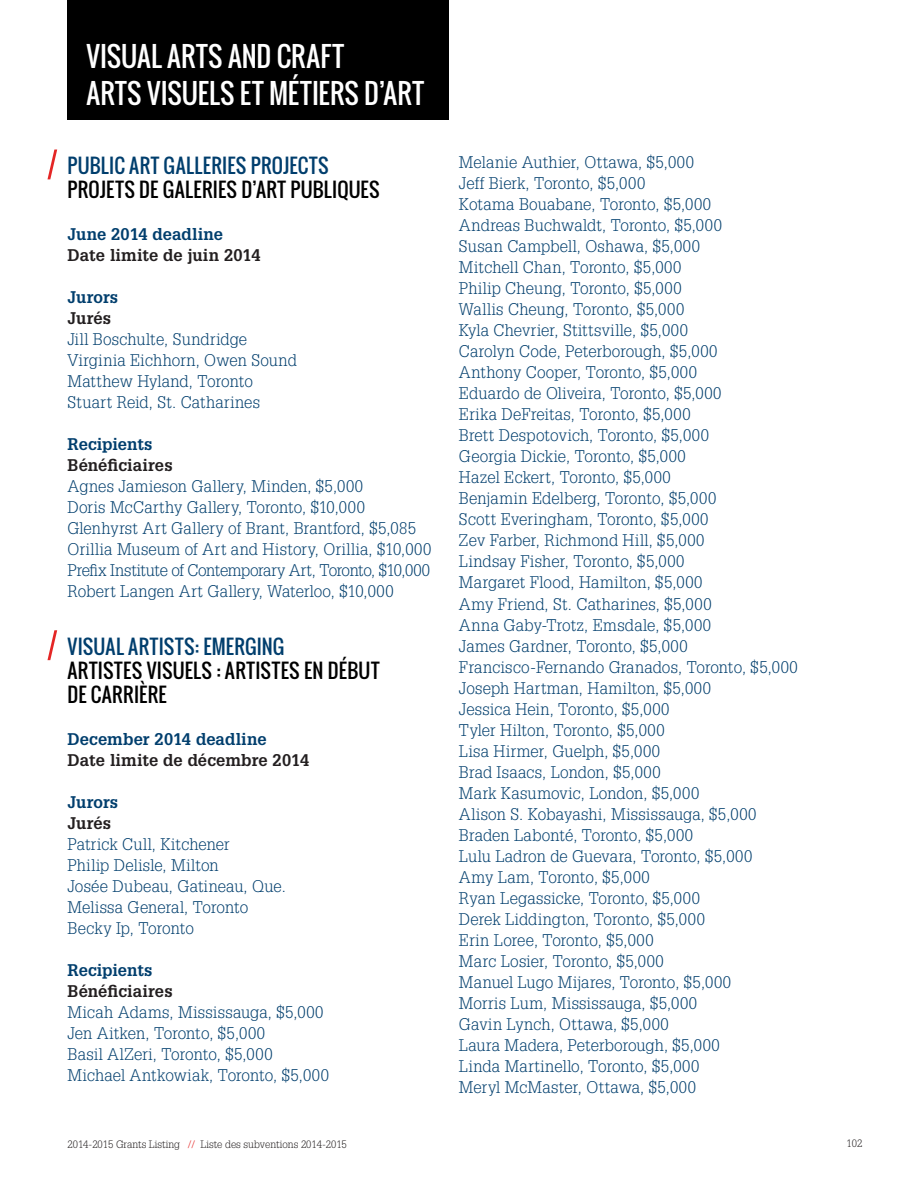
<style>
.page{position:relative;width:918px;height:1188px;background:#fff}
.page>*{position:absolute;margin:0;border:0;box-sizing:border-box;transform-origin:0 0}
.t1{font:27px/36.6px "Lhckcb Bxyjvm Wvgpqx Sglnth Oswald";letter-spacing:.01em;color:#fff}
.t2{font:19.5px/24px "Lhckcb Bxyjvm Wvgpqx Sglnth Oswald";letter-spacing:.02em;color:#000}
.t3{font:19.5px "Lhckcb Bxyjvm Wvgpqx Sglnth Oswald";letter-spacing:.02em;color:#003e6d}
.t4{font:300 16.5px/21px "Mdxygs Sqndrh Gglbtm Mhrxyt Glypha LT Std";letter-spacing:.01em;color:#003e6d}
.t5{font:700 16.5px "Bhdwyv Hbnnbb Rlyjlw Ctvhnl Glypha LT Std";letter-spacing:.01em;color:#231f20}
.t6{font:700 16.5px "Bhdwyv Hbnnbb Rlyjlw Ctvhnl Glypha LT Std";letter-spacing:.005em;color:#003e6d}
.t7{font:300 10.5px "Wyqxlj Grxbrj Bjkrtg Vnvrcb Glypha LT Std";color:#231f20}
.t8{font:300 10.5px "Mdxygs Sqndrh Gglbtm Mhrxyt Glypha LT Std";color:#231f20}
.s1{color:#e42625}
</style>
<div class="page">
<svg style="left:47px;top:150px;width:10px;height:29px"></svg>
<svg style="left:47px;top:630px;width:10px;height:30px"></svg>
<div style="left:68px;top:0;width:381px;height:120px;background:#000"></div>
<h1 class="t1" style="left:86px;top:38px;width:339px">VISUAL ARTS AND CRAFT<br>ARTS VISUELS ET MÉTIERS D’ART</h1>
<p class="t3" style="left:68px;top:151px;width:263px">PUBLIC ART GALLERIES PROJECTS</p>
<p class="t2" style="left:67px;top:177px;width:314px">PROJETS DE GALERIES D’ART PUBLIQUES</p>
<p class="t6" style="left:68px;top:224px;width:157px">June 2014 deadline</p>
<p class="t5" style="left:68px;top:245px;width:195px">Date limite de juin 2014</p>
<p class="t6" style="left:68px;top:287px;width:52px">Jurors</p>
<p class="t5" style="left:68px;top:308px;width:45px">Jurés</p>
<p class="t4" style="left:68px;top:329px;width:231px">Jill Boschulte, Sundridge<br>Virginia Eichhorn, Owen Sound<br>Matthew Hyland, Toronto<br>Stuart Reid, St. Catharines</p>
<p class="t6" style="left:68px;top:434px;width:86px">Recipients</p>
<p class="t5" style="left:68px;top:455px;width:107px">Bénéficiaires</p>
<p class="t4" style="left:68px;top:476px;width:365px">Agnes Jamieson Gallery, Minden, $5,000<br>Doris McCarthy Gallery, Toronto, $10,000<br>Glenhyrst Art Gallery of Brant, Brantford, $5,085<br>Orillia Museum of Art and History, Orillia, $10,000<br>Prefix Institute of Contemporary Art, Toronto, $10,000<br>Robert Langen Art Gallery, Waterloo, $10,000</p>
<p class="t3" style="left:68px;top:632px;width:218px">VISUAL ARTISTS: EMERGING</p>
<p class="t2" style="left:67px;top:658px;width:314px">ARTISTES VISUELS : ARTISTES EN DÉBUT<br>DE CARRIÈRE</p>
<p class="t6" style="left:68px;top:729px;width:201px">December 2014 deadline</p>
<p class="t5" style="left:68px;top:750px;width:243px">Date limite de décembre 2014</p>
<p class="t6" style="left:68px;top:792px;width:52px">Jurors</p>
<p class="t5" style="left:68px;top:813px;width:45px">Jurés</p>
<p class="t4" style="left:68px;top:834px;width:220px">Patrick Cull, Kitchener<br>Philip Delisle, Milton<br>Josée Dubeau, Gatineau, Que.<br>Melissa General, Toronto<br>Becky Ip, Toronto</p>
<p class="t6" style="left:68px;top:960px;width:86px">Recipients</p>
<p class="t5" style="left:68px;top:981px;width:107px">Bénéficiaires</p>
<p class="t4" style="left:68px;top:1002px;width:263px">Micah Adams, Mississauga, $5,000<br>Jen Aitken, Toronto, $5,000<br>Basil AlZeri, Toronto, $5,000<br>Michael Antkowiak, Toronto, $5,000</p>
<p class="t4" style="left:459px;top:152px;width:340px">Melanie Authier, Ottawa, $5,000<br>Jeff Bierk, Toronto, $5,000<br>Kotama Bouabane, Toronto, $5,000<br>Andreas Buchwaldt, Toronto, $5,000<br>Susan Campbell, Oshawa, $5,000<br>Mitchell Chan, Toronto, $5,000<br>Philip Cheung, Toronto, $5,000<br>Wallis Cheung, Toronto, $5,000<br>Kyla Chevrier, Stittsville, $5,000<br>Carolyn Code, Peterborough, $5,000<br>Anthony Cooper, Toronto, $5,000<br>Eduardo de Oliveira, Toronto, $5,000<br>Erika DeFreitas, Toronto, $5,000<br>Brett Despotovich, Toronto, $5,000<br>Georgia Dickie, Toronto, $5,000<br>Hazel Eckert, Toronto, $5,000<br>Benjamin Edelberg, Toronto, $5,000<br>Scott Everingham, Toronto, $5,000<br>Zev Farber, Richmond Hill, $5,000<br>Lindsay Fisher, Toronto, $5,000<br>Margaret Flood, Hamilton, $5,000<br>Amy Friend, St. Catharines, $5,000<br>Anna Gaby-Trotz, Emsdale, $5,000<br>James Gardner, Toronto, $5,000<br>Francisco-Fernando Granados, Toronto, $5,000<br>Joseph Hartman, Hamilton, $5,000<br>Jessica Hein, Toronto, $5,000<br>Tyler Hilton, Toronto, $5,000<br>Lisa Hirmer, Guelph, $5,000<br>Brad Isaacs, London, $5,000<br>Mark Kasumovic, London, $5,000<br>Alison S. Kobayashi, Mississauga, $5,000<br>Braden Labonté, Toronto, $5,000<br>Lulu Ladron de Guevara, Toronto, $5,000<br>Amy Lam, Toronto, $5,000<br>Ryan Legassicke, Toronto, $5,000<br>Derek Liddington, Toronto, $5,000<br>Erin Loree, Toronto, $5,000<br>Marc Losier, Toronto, $5,000<br>Manuel Lugo Mijares, Toronto, $5,000<br>Morris Lum, Mississauga, $5,000<br>Gavin Lynch, Ottawa, $5,000<br>Laura Madera, Peterborough, $5,000<br>Linda Martinello, Toronto, $5,000<br>Meryl McMaster, Ottawa, $5,000</p>
<p class="t7" style="left:68px;top:1138px;width:281px">2014-2015 Grants Listing <span class="s1">//</span> Liste des subventions 2014-2015</p>
<p class="t8" style="left:847px;top:1138px;width:17px">102</p>
</div>
